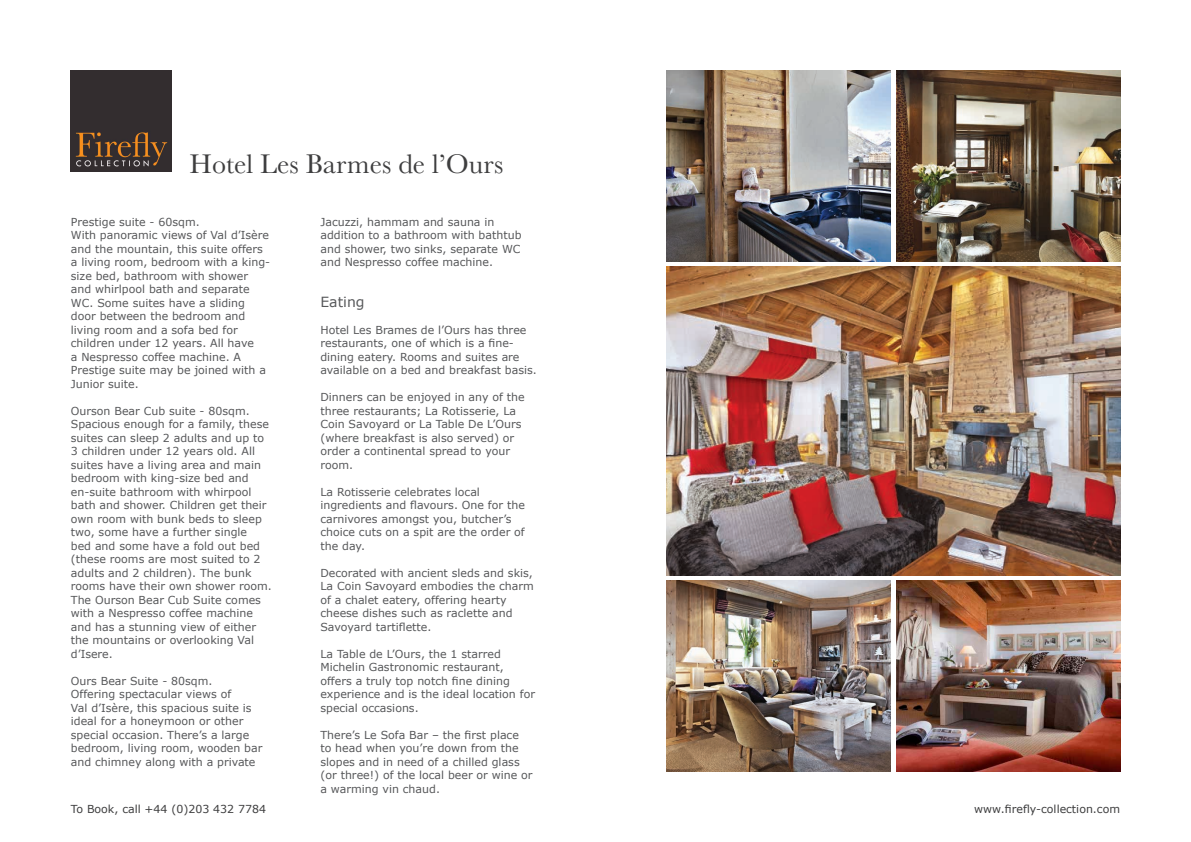
<style>
.page{position:relative;width:1191px;height:842px;background:#fff}
.page>*{position:absolute;margin:0;border:0;box-sizing:border-box;transform-origin:0 0}
.t1{font:28px "Baskerville";color:#3e3e3f}
.t2{font:14px "Verdana";color:#57585a}
.t3{font:11px/13.5px "Verdana";color:#57585a}
.t4{font:11px "Verdana";color:#3e3e3f}
</style>
<div class="page">
<img style="left:71px;top:71px;width:101px;height:101px">
<img style="left:666px;top:267px;width:454px;height:308px">
<img style="left:896px;top:581px;width:224px;height:190px">
<img style="left:666px;top:581px;width:224px;height:190px">
<img style="left:666px;top:71px;width:224px;height:190px">
<img style="left:896px;top:71px;width:224px;height:190px">
<p class="t1" style="left:190px;top:146px;width:315px">Hotel Les Barmes de l’Ours</p>
<p class="t3" style="left:71px;top:215px;width:130px">Prestige suite - 60sqm.</p>
<p class="t3" style="left:71px;top:229px;width:201px">With panoramic views of Val d’Isère and the mountain, this suite offers a living room, bedroom with a king&shy;size bed, bathroom with shower and whirlpool bath and separate<br>WC. Some suites have a sliding door between the bedroom and living room and a sofa bed for children under 12 years. All have<br>a Nespresso coffee machine. A<br>Prestige suite may be joined with a<br>Junior suite.</p>
<p class="t3" style="left:71px;top:404px;width:180px">Ourson Bear Cub suite - 80sqm.</p>
<p class="t3" style="left:71px;top:418px;width:202px">Spacious enough for a family, these suites can sleep 2 adults and up to<br>3 children under 12 years old. All suites have a living area and main bedroom with king-size bed and en-suite bathroom with whirpool bath and shower. Children get their own room with bunk beds to sleep two, some have a further single<br>bed and some have a fold out bed (these rooms are most suited to 2 adults and 2 children). The bunk rooms have their own shower room.<br>The Ourson Bear Cub Suite comes with a Nespresso coffee machine and has a stunning view of either the mountains or overlooking Val d’Isere.</p>
<p class="t3" style="left:71px;top:674px;width:143px">Ours Bear Suite - 80sqm.</p>
<p class="t3" style="left:71px;top:688px;width:193px">Offering spectacular views of<br>Val d’Isère, this spacious suite is ideal for a honeymoon or other special occasion. There’s a large bedroom, living room, wooden bar and chimney along with a private</p>
<p class="t4" style="left:71px;top:802px;width:197px">To Book, call +44 (0)203 432 7784</p>
<p class="t3" style="left:320px;top:215px;width:203px">Jacuzzi, hammam and sauna in addition to a bathroom with bathtub and shower, two sinks, separate WC and Nespresso coffee machine.</p>
<p class="t2" style="left:320px;top:293px;width:46px">Eating</p>
<p class="t3" style="left:320px;top:323px;width:218px">Hotel Les Brames de l’Ours has three restaurants, one of which is a fine&shy;dining eatery. Rooms and suites are available on a bed and breakfast basis.</p>
<p class="t3" style="left:320px;top:391px;width:206px">Dinners can be enjoyed in any of the three restaurants; La Rotisserie, La<br>Coin Savoyard or La Table De L’Ours (where breakfast is also served) or order a continental spread to your room.</p>
<p class="t3" style="left:320px;top:485px;width:206px">La Rotisserie celebrates local ingredients and flavours. One for the carnivores amongst you, butcher’s choice cuts on a spit are the order of the day.</p>
<p class="t3" style="left:320px;top:566px;width:215px">Decorated with ancient sleds and skis, La Coin Savoyard embodies the charm of a chalet eatery, offering hearty cheese dishes such as raclette and Savoyard tartiflette.</p>
<p class="t3" style="left:320px;top:647px;width:216px">La Table de L’Ours, the 1 starred<br>Michelin Gastronomic restaurant, offers a truly top notch fine dining experience and is the ideal location for special occasions.</p>
<p class="t3" style="left:320px;top:728px;width:214px">There’s Le Sofa Bar – the first place to head when you’re down from the slopes and in need of a chilled glass (or three!) of the local beer or wine or a warming vin chaud.</p>
<p class="t4" style="left:974px;top:802px;width:147px">www.firefly-collection.com</p>
</div>
